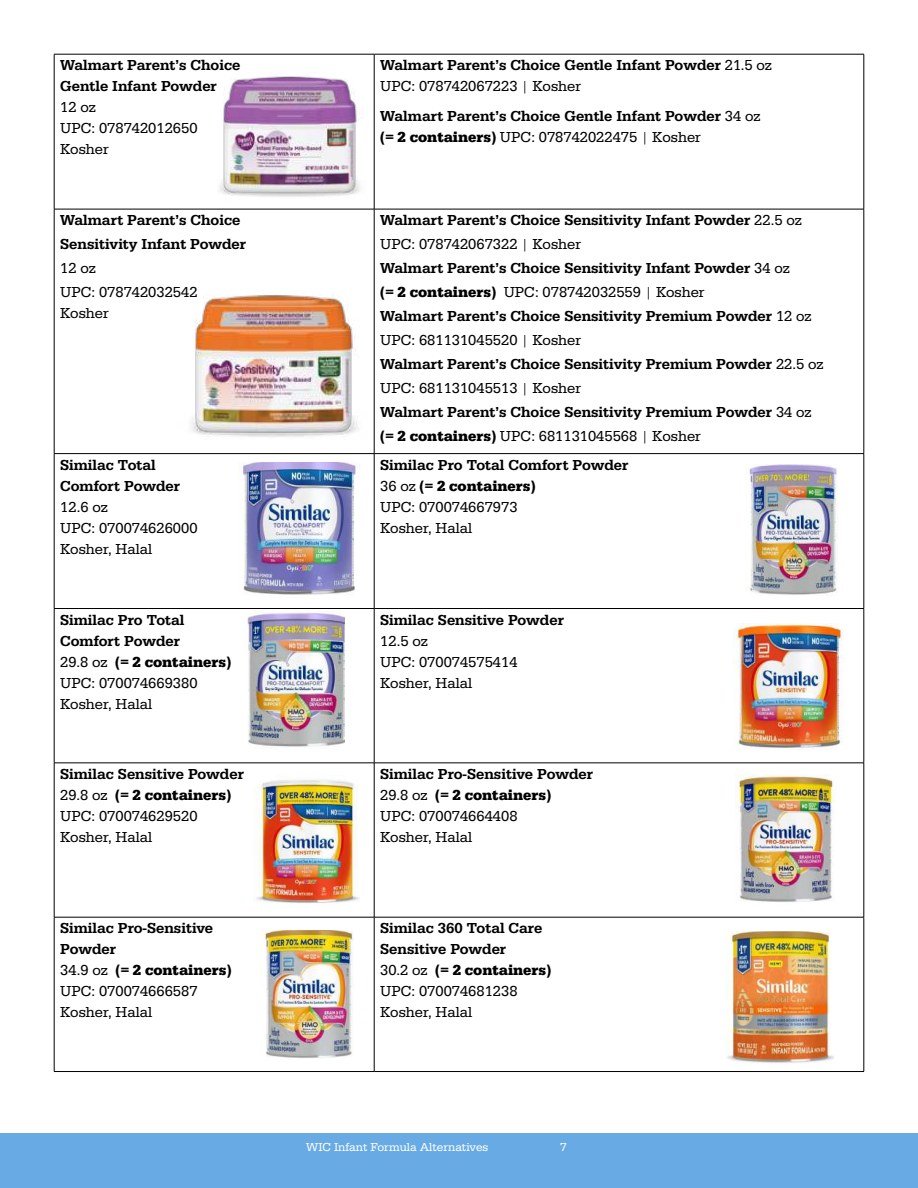
<style>
.page{position:relative;width:918px;height:1188px;background:#fff}
.page>*{position:absolute;margin:0;border:0;box-sizing:border-box;transform-origin:0 0}
.t1{font:500 15px/24px "Serifa";color:#000}
.t2{font:15px/21px "Serifa";color:#000}
.t3{font:12px "Serifa";color:#fff}
.s1{font-weight:400}
.s2{font-weight:700}
.s3{font-weight:500}
</style>
<div class="page">
<div style="left:0;top:1133px;width:918px;height:55px;background:#67aae4"></div>
<hr style="left:54px;top:54px;width:320px;height:1px;background:#000">
<hr style="left:54px;top:54px;width:1px;height:155px;background:#000">
<hr style="left:374px;top:54px;width:490px;height:1px;background:#000">
<hr style="left:374px;top:54px;width:1px;height:155px;background:#000">
<hr style="left:864px;top:54px;width:1px;height:155px;background:#000">
<hr style="left:54px;top:209px;width:320px;height:1px;background:#000">
<hr style="left:54px;top:209px;width:1px;height:244px;background:#000">
<hr style="left:374px;top:209px;width:490px;height:1px;background:#000">
<hr style="left:374px;top:209px;width:1px;height:244px;background:#000">
<hr style="left:864px;top:209px;width:1px;height:244px;background:#000">
<hr style="left:54px;top:453px;width:320px;height:1px;background:#000">
<hr style="left:54px;top:454px;width:1px;height:154px;background:#000">
<hr style="left:374px;top:453px;width:490px;height:1px;background:#000">
<hr style="left:374px;top:454px;width:1px;height:154px;background:#000">
<hr style="left:864px;top:454px;width:1px;height:154px;background:#000">
<hr style="left:54px;top:608px;width:320px;height:1px;background:#000">
<hr style="left:54px;top:609px;width:1px;height:154px;background:#000">
<hr style="left:374px;top:608px;width:490px;height:1px;background:#000">
<hr style="left:374px;top:609px;width:1px;height:154px;background:#000">
<hr style="left:864px;top:609px;width:1px;height:154px;background:#000">
<hr style="left:54px;top:763px;width:320px;height:1px;background:#000">
<hr style="left:54px;top:763px;width:1px;height:154px;background:#000">
<hr style="left:374px;top:763px;width:490px;height:1px;background:#000">
<hr style="left:374px;top:763px;width:1px;height:154px;background:#000">
<hr style="left:864px;top:763px;width:1px;height:154px;background:#000">
<hr style="left:54px;top:917px;width:320px;height:1px;background:#000">
<hr style="left:54px;top:917px;width:1px;height:154px;background:#000">
<hr style="left:374px;top:917px;width:490px;height:1px;background:#000">
<hr style="left:374px;top:917px;width:1px;height:154px;background:#000">
<hr style="left:864px;top:917px;width:1px;height:154px;background:#000">
<hr style="left:54px;top:1071px;width:320px;height:1px;background:#000">
<hr style="left:374px;top:1071px;width:490px;height:1px;background:#000">
<img style="left:191px;top:295px;width:168px;height:142px">
<img style="left:219px;top:76px;width:144px;height:121px">
<img style="left:239px;top:463px;width:117px;height:132px">
<img style="left:746px;top:464px;width:92px;height:131px">
<img style="left:243px;top:612px;width:102px;height:135px">
<img style="left:733px;top:624px;width:110px;height:125px">
<img style="left:254px;top:776px;width:105px;height:127px">
<img style="left:736px;top:775px;width:99px;height:127px">
<img style="left:261px;top:931px;width:93px;height:128px">
<img style="left:727px;top:931px;width:107px;height:132px">
<p class="t1" style="left:60px;top:55px;width:182px;line-height:21px">Walmart Parent’s Choice<br>Gentle Infant Powder</p>
<p class="t2" style="left:60px;top:97px;width:139px">12 oz<br>UPC: 078742012650<br>Kosher</p>
<p class="t1" style="left:60px;top:208px;width:188px">Walmart Parent’s Choice<br>Sensitivity Infant Powder</p>
<p class="t2" style="left:60px;top:256px;width:139px;line-height:24px">12 oz<br>UPC: 078742032542</p>
<p class="t2" style="left:60px;top:303px;width:50px">Kosher</p>
<p class="t1" style="left:60px;top:454px;width:121px;line-height:21px">Similac Total<br>Comfort Powder</p>
<p class="t2" style="left:60px;top:496px;width:139px">12.6 oz<br>UPC: 070074626000<br>Kosher, Halal</p>
<p class="t1" style="left:380px;top:55px;width:393px;line-height:21px">Walmart Parent’s Choice Gentle Infant Powder <span class="s1">21.5 oz<br>UPC: 078742067223 | Kosher</span></p>
<p class="t1" style="left:380px;top:106px;width:382px;line-height:21px">Walmart Parent’s Choice Gentle Infant Powder <span class="s1">34 oz </span><span class="s2">(= 2 containers)</span> <span class="s1">UPC: 078742022475 | Kosher</span></p>
<p class="t1" style="left:380px;top:208px;width:445px">Walmart Parent’s Choice Sensitivity Infant Powder <span class="s1">22.5 oz UPC: 078742067322 | Kosher<br></span>Walmart Parent’s Choice Sensitivity Infant Powder <span class="s1">34 oz<br></span><span class="s2">(= 2 containers)</span> <span class="s1">UPC: 078742032559 | Kosher<br></span>Walmart Parent’s Choice Sensitivity Premium Powder <span class="s1">12 oz UPC: 681131045520 | Kosher<br></span>Walmart Parent’s Choice Sensitivity Premium Powder <span class="s1">22.5 oz UPC: 681131045513 | Kosher<br></span>Walmart Parent’s Choice Sensitivity Premium Powder <span class="s1">34 oz </span><span class="s2">(= 2 containers)</span> <span class="s1">UPC: 681131045568 | Kosher</span></p>
<p class="t2" style="left:380px;top:454px;width:250px"><span class="s3">Similac Pro Total Comfort Powder<br></span>36 oz <span class="s2">(= 2 containers)<br></span>UPC: 070074667973<br>Kosher, Halal</p>
<p class="t2" style="left:60px;top:609px;width:172px"><span class="s3">Similac Pro Total<br>Comfort Powder<br></span>29.8 oz <span class="s2">(= 2 containers)<br></span>UPC: 070074669380<br>Kosher, Halal</p>
<p class="t1" style="left:380px;top:608px;width:185px">Similac Sensitive Powder</p>
<p class="t2" style="left:380px;top:631px;width:139px">12.5 oz<br>UPC: 070074575414<br>Kosher, Halal</p>
<p class="t2" style="left:60px;top:764px;width:185px"><span class="s3">Similac Sensitive Powder<br></span>29.8 oz <span class="s2">(= 2 containers)<br></span>UPC: 070074629520<br>Kosher, Halal</p>
<p class="t2" style="left:380px;top:764px;width:215px"><span class="s3">Similac Pro-Sensitive Powder<br></span>29.8 oz <span class="s2">(= 2 containers)<br></span>UPC: 070074664408<br>Kosher, Halal</p>
<p class="t2" style="left:60px;top:918px;width:173px"><span class="s3">Similac Pro-Sensitive<br>Powder<br></span>34.9 oz <span class="s2">(= 2 containers)<br></span>UPC: 070074666587<br>Kosher, Halal</p>
<p class="t1" style="left:380px;top:918px;width:173px;line-height:21px">Similac 360 Total Care<br>Sensitive Powder<br><span class="s1">30.2 oz</span> <span class="s2">(= 2 containers)<br></span><span class="s1">UPC: 070074681238<br>Kosher, Halal</span></p>
<p class="t3" style="left:306px;top:1140px;width:184px">WIC Infant Formula Alternatives</p>
<p class="t3" style="left:560px;top:1140px;width:8px">7</p>
</div>
